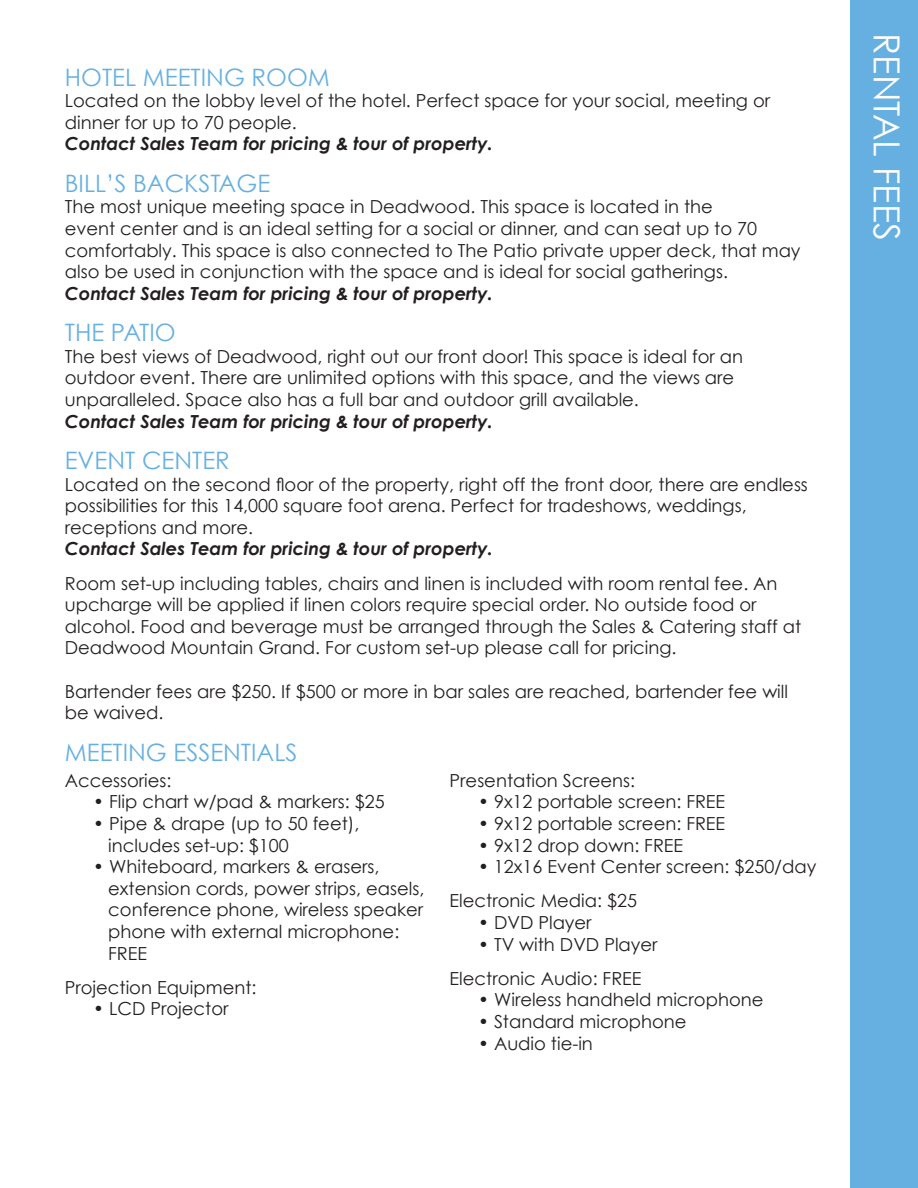
<style>
.page{position:relative;width:918px;height:1188px;background:#fff}
.page>*{position:absolute;margin:0;border:0;box-sizing:border-box;transform-origin:0 0}
.t1{font:36px "Century Gothic";color:#fff}
.t2{font:24px "Century Gothic";color:#66b0e1}
.t3{font:18px/21.6px "Century Gothic";color:#231f20}
.t4{font:italic 700 18px "Century Gothic";color:#231f20}
</style>
<div class="page">
<div style="left:850px;top:0;width:68px;height:1188px;background:#66b0e1"></div>
<h2 class="t2" style="left:65px;top:62px;width:267px">HOTEL MEETING ROOM</h2>
<p class="t3" style="left:65px;top:90px;width:707px">Located on the lobby level of the hotel. Perfect space for your social, meeting or dinner for up to 70 people.</p>
<p class="t4" style="left:65px;top:132px;width:430px">Contact Sales Team for pricing &amp; tour of property.</p>
<h2 class="t2" style="left:65px;top:168px;width:207px">BILL’S BACKSTAGE</h2>
<p class="t3" style="left:65px;top:196px;width:737px">The most unique meeting space in Deadwood. This space is located in the<br>event center and is an ideal setting for a social or dinner, and can seat up to 70 comfortably. This space is also connected to The Patio private upper deck, that may also be used in conjunction with the space and is ideal for social gatherings.</p>
<p class="t4" style="left:65px;top:282px;width:430px">Contact Sales Team for pricing &amp; tour of property.</p>
<h2 class="t2" style="left:65px;top:318px;width:112px">THE PATIO</h2>
<p class="t3" style="left:65px;top:345px;width:680px">The best views of Deadwood, right out our front door! This space is ideal for an outdoor event. There are unlimited options with this space, and the views are unparalleled. Space also has a full bar and outdoor grill available.</p>
<p class="t4" style="left:65px;top:409px;width:430px">Contact Sales Team for pricing &amp; tour of property.</p>
<h2 class="t2" style="left:65px;top:446px;width:166px">EVENT CENTER</h2>
<p class="t3" style="left:65px;top:473px;width:745px">Located on the second floor of the property, right off the front door, there are endless possibilities for this 14,000 square foot arena. Perfect for tradeshows, weddings, receptions and more.</p>
<p class="t4" style="left:65px;top:537px;width:430px">Contact Sales Team for pricing &amp; tour of property.</p>
<p class="t3" style="left:65px;top:572px;width:738px">Room set-up including tables, chairs and linen is included with room rental fee. An upcharge will be applied if linen colors require special order. No outside food or alcohol. Food and beverage must be arranged through the Sales &amp; Catering staff at Deadwood Mountain Grand. For custom set-up please call for pricing.</p>
<p class="t3" style="left:65px;top:680px;width:725px">Bartender fees are $250. If $500 or more in bar sales are reached, bartender fee will be waived.</p>
<h2 class="t2" style="left:65px;top:737px;width:234px">MEETING ESSENTIALS</h2>
<p class="t3" style="left:65px;top:769px;width:108px">Accessories:</p>
<p class="t3" style="left:93px;top:791px;width:293px">• Flip chart w/pad &amp; markers: $25</p>
<p class="t3" style="left:108px;top:812px;width:253px;text-indent:-15px">• Pipe &amp; drape (up to 50 feet), includes set-up: $100</p>
<p class="t3" style="left:108px;top:856px;width:318px;text-indent:-15px">• Whiteboard, markers &amp; erasers, extension cords, power strips, easels, conference phone, wireless speaker phone with external microphone:<br>FREE</p>
<p class="t3" style="left:65px;top:976px;width:193px">Projection Equipment:</p>
<p class="t3" style="left:93px;top:998px;width:137px">• LCD Projector</p>
<p class="t3" style="left:450px;top:769px;width:187px">Presentation Screens:</p>
<p class="t3" style="left:478px;top:791px;width:249px">• 9x12 portable screen: FREE</p>
<p class="t3" style="left:478px;top:812px;width:249px">• 9x12 portable screen: FREE</p>
<p class="t3" style="left:478px;top:834px;width:207px">• 9x12 drop down: FREE</p>
<p class="t3" style="left:450px;top:849px;width:368px;line-height:34.2px;text-indent:28px">• 12x16 Event Center screen: $250/day<br>Electronic Media: $25</p>
<p class="t3" style="left:478px;top:911px;width:115px">• DVD Player</p>
<p class="t3" style="left:450px;top:927px;width:210px;line-height:34.2px;text-indent:28px">• TV with DVD Player<br>Electronic Audio: FREE</p>
<p class="t3" style="left:478px;top:989px;width:287px">• Wireless handheld microphone</p>
<p class="t3" style="left:478px;top:1010px;width:210px">• Standard microphone</p>
<p class="t3" style="left:478px;top:1032px;width:116px">• Audio tie-in</p>
<h1 class="t1" style="left:909px;top:33px;width:209px;rotate:90deg">RENTAL FEES</h1>
</div>
